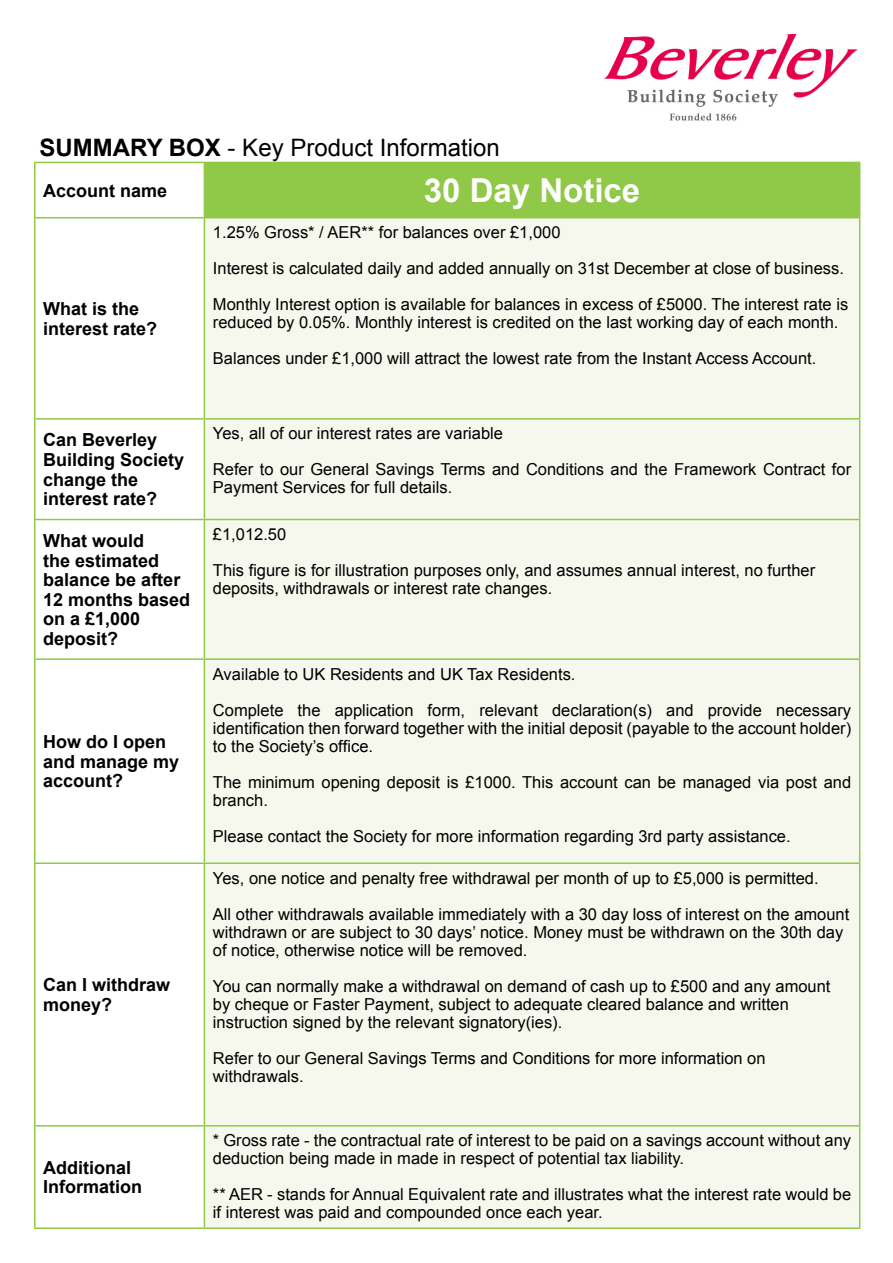
<style>
.page{position:relative;width:893px;height:1263px;background:#fff}
.page>*{position:absolute;margin:0;border:0;box-sizing:border-box;transform-origin:0 0}
.t1{font:700 33px "Arial";color:#fff}
.t2{font:24px "Arial";color:#000}
.t3{font:700 18px/19.5px "Arial";color:#000}
.t4{font:16.5px/18px "Arial";color:#000}
.s1{font-weight:700}
</style>
<div class="page">
<div style="left:204px;top:162px;width:656px;height:56px;background:#90c848"></div>
<div style="left:205px;top:218px;width:654px;height:1009px;background:#f6f8ee"></div>
<hr style="left:34px;top:162px;width:170px;height:1px;background:#90c848">
<hr style="left:34px;top:163px;width:2px;height:54px;background:#90c848">
<hr style="left:34px;top:217px;width:170px;height:1px;background:#90c848">
<hr style="left:34px;top:218px;width:2px;height:200px;background:#90c848">
<hr style="left:204px;top:218px;width:1px;height:200px;background:#90c848">
<hr style="left:859px;top:218px;width:1px;height:200px;background:#90c848">
<hr style="left:34px;top:418px;width:170px;height:2px;background:#90c848">
<hr style="left:34px;top:420px;width:2px;height:99px;background:#90c848">
<hr style="left:204px;top:418px;width:656px;height:2px;background:#90c848">
<hr style="left:204px;top:420px;width:1px;height:99px;background:#90c848">
<hr style="left:859px;top:420px;width:1px;height:99px;background:#90c848">
<hr style="left:34px;top:519px;width:170px;height:1px;background:#90c848">
<hr style="left:34px;top:520px;width:2px;height:138px;background:#90c848">
<hr style="left:204px;top:519px;width:656px;height:1px;background:#90c848">
<hr style="left:204px;top:520px;width:1px;height:138px;background:#90c848">
<hr style="left:859px;top:520px;width:1px;height:138px;background:#90c848">
<hr style="left:34px;top:658px;width:170px;height:2px;background:#90c848">
<hr style="left:34px;top:660px;width:2px;height:202px;background:#90c848">
<hr style="left:204px;top:658px;width:656px;height:2px;background:#90c848">
<hr style="left:204px;top:660px;width:1px;height:202px;background:#90c848">
<hr style="left:859px;top:660px;width:1px;height:202px;background:#90c848">
<hr style="left:34px;top:862px;width:170px;height:2px;background:#90c848">
<hr style="left:34px;top:864px;width:2px;height:261px;background:#90c848">
<hr style="left:204px;top:862px;width:656px;height:2px;background:#90c848">
<hr style="left:204px;top:864px;width:1px;height:261px;background:#90c848">
<hr style="left:859px;top:864px;width:1px;height:261px;background:#90c848">
<hr style="left:34px;top:1125px;width:170px;height:1px;background:#90c848">
<hr style="left:34px;top:1126px;width:2px;height:101px;background:#90c848">
<hr style="left:204px;top:1125px;width:656px;height:1px;background:#90c848">
<hr style="left:204px;top:1126px;width:1px;height:101px;background:#90c848">
<hr style="left:859px;top:1126px;width:1px;height:101px;background:#90c848">
<hr style="left:34px;top:1227px;width:170px;height:2px;background:#90c848">
<hr style="left:204px;top:1227px;width:656px;height:2px;background:#90c848">
<img style="left:604px;top:34px;width:254px;height:87px">
<p class="t2" style="left:40px;top:132px;width:462px"><span class="s1">SUMMARY BOX</span> - Key Product Information</p>
<p class="t3" style="left:43px;top:181px;width:126px">Account name</p>
<p class="t1" style="left:424px;top:168px;width:218px">30 Day Notice</p>
<p class="t3" style="left:43px;top:300px;width:116px">What is the interest rate?</p>
<p class="t4" style="left:213px;top:224px;width:349px">1.25% Gross* / AER** for balances over £1,000</p>
<p class="t4" style="left:213px;top:260px;width:632px">Interest is calculated daily and added annually on 31st December at close of business.</p>
<p class="t4" style="left:213px;top:296px;width:637px">Monthly Interest option is available for balances in excess of £5000. The interest rate is reduced by 0.05%. Monthly interest is credited on the last working day of each month.</p>
<p class="t4" style="left:213px;top:350px;width:605px">Balances under £1,000 will attract the lowest rate from the Instant Access Account.</p>
<p class="t3" style="left:43px;top:431px;width:143px">Can Beverley<br>Building Society change the interest rate?</p>
<p class="t4" style="left:213px;top:425px;width:292px">Yes, all of our interest rates are variable</p>
<p class="t4" style="left:213px;top:461px;width:640px">Refer to our General Savings Terms and Conditions and the Framework Contract for<br>Payment Services for full details.</p>
<p class="t3" style="left:43px;top:532px;width:149px">What would<br>the estimated balance be after<br>12 months based on a £1,000 deposit?</p>
<p class="t4" style="left:213px;top:525px;width:75px">£1,012.50</p>
<p class="t4" style="left:213px;top:561px;width:604px">This figure is for illustration purposes only, and assumes annual interest, no further deposits, withdrawals or interest rate changes.</p>
<p class="t3" style="left:43px;top:733px;width:138px">How do I open and manage my account?</p>
<p class="t3" style="left:43px;top:976px;width:129px">Can I withdraw money?</p>
<p class="t3" style="left:43px;top:1158px;width:100px">Additional<br>Information</p>
<p class="t4" style="left:213px;top:665px;width:364px">Available to UK Residents and UK Tax Residents.</p>
<p class="t4" style="left:213px;top:701px;width:640px;text-align:justify">Complete the application form, relevant declaration(s) and provide necessary identification then forward together with the initial deposit (payable to the account holder) to the Society’s office.</p>
<p class="t4" style="left:213px;top:773px;width:640px">The minimum opening deposit is £1000. This account can be managed via post and branch.</p>
<p class="t4" style="left:213px;top:827px;width:579px">Please contact the Society for more information regarding 3rd party assistance.</p>
<p class="t4" style="left:213px;top:869px;width:607px">Yes, one notice and penalty free withdrawal per month of up to £5,000 is permitted.</p>
<p class="t4" style="left:213px;top:905px;width:638px">All other withdrawals available immediately with a 30 day loss of interest on the amount withdrawn or are subject to 30 days’ notice. Money must be withdrawn on the 30th day of notice, otherwise notice will be removed.</p>
<p class="t4" style="left:213px;top:977px;width:619px">You can normally make a withdrawal on demand of cash up to £500 and any amount by cheque or Faster Payment, subject to adequate cleared balance and written instruction signed by the relevant signatory(ies).</p>
<p class="t4" style="left:213px;top:1049px;width:554px">Refer to our General Savings Terms and Conditions for more information on withdrawals.</p>
<p class="t4" style="left:213px;top:1132px;width:640px">* Gross rate - the contractual rate of interest to be paid on a savings account without any deduction being made in made in respect of potential tax liability.</p>
<p class="t4" style="left:213px;top:1186px;width:640px">** AER - stands for Annual Equivalent rate and illustrates what the interest rate would be if interest was paid and compounded once each year.</p>
</div>
